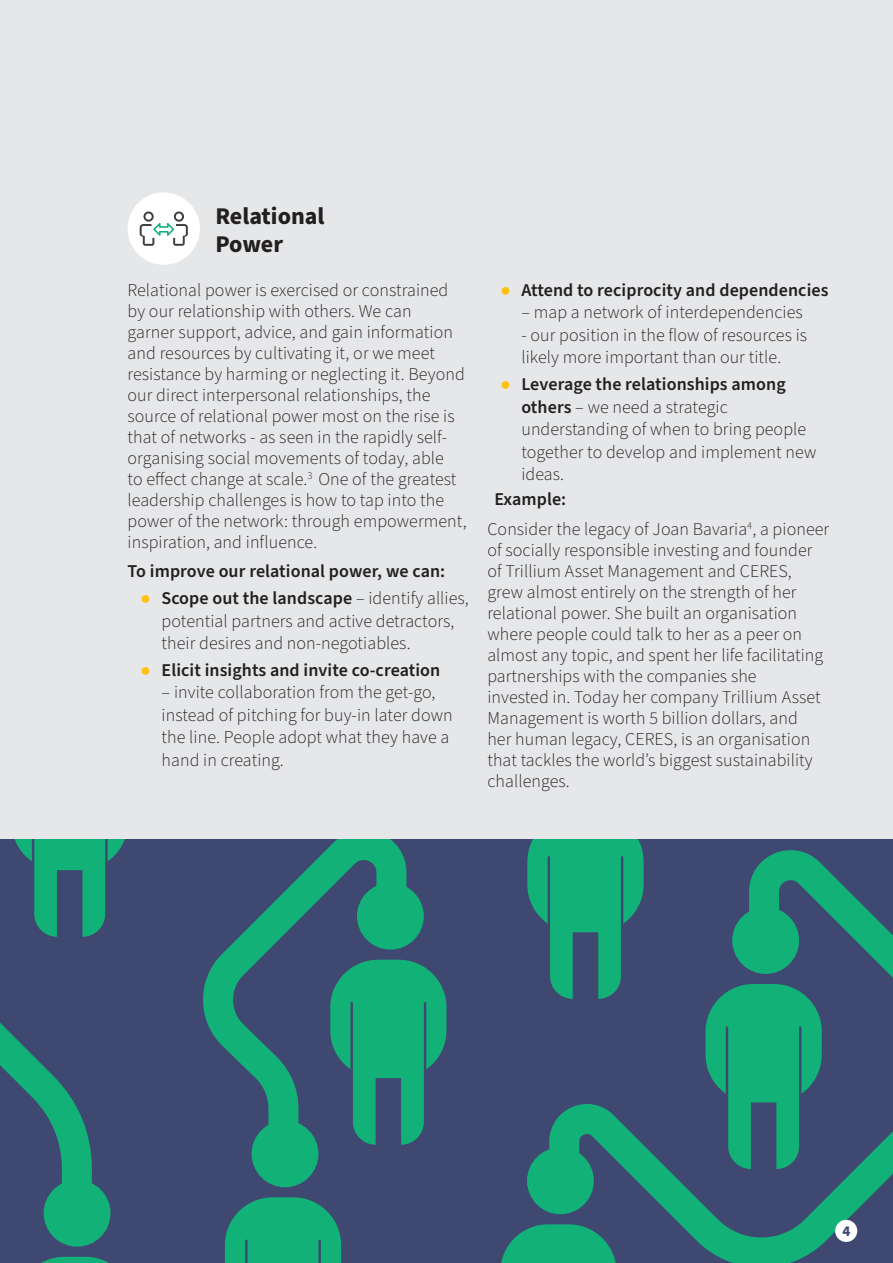
<style>
.page{position:relative;width:893px;height:1263px;background:#3e4871}
.page>*{position:absolute;margin:0;border:0;box-sizing:border-box;transform-origin:0 0}
.Heading_2{font:700 24px/28.8px "Source Sans Pro";color:#231f20}
.Body{font:300 18px/21px "Source Sans Pro";letter-spacing:.005em;color:#231f20}
.Body-2{font:600 18px "Source Sans Pro";letter-spacing:.005em;color:#231f20}
.Bullets{font:600 18px "Source Sans Pro";letter-spacing:.005em;color:#231f20}
.t1{font:700 15px "Source Sans Pro";color:#3e4871}
.s1{font-family:"Arial";font-weight:400;color:#fec210}
.s2{font-weight:600}
</style>
<div class="page">
<div style="left:252px;top:1120px;width:66px;height:67px;background:#12b178;border-radius:50%"></div>
<svg style="left:225px;top:1197px;width:116px;height:66px;background:#18a176"></svg>
<div style="left:44px;top:1180px;width:67px;height:66px;background:#12b178;border-radius:50%"></div>
<svg style="left:41px;top:1257px;width:68px;height:6px"></svg>
<div style="left:527px;top:1147px;width:67px;height:67px;background:#12b178;border-radius:50%"></div>
<svg style="left:501px;top:1226px;width:33px;height:37px"></svg>
<svg style="left:421px;top:965px;width:25px;height:168px"></svg>
<svg style="left:527px;top:838px;width:7px;height:71px"></svg>
<svg style="left:12px;top:838px;width:116px;height:99px"></svg>
<svg style="left:171px;top:838px;width:250px;height:327px"></svg>
<svg style="left:534px;top:838px;width:359px;height:425px"></svg>
<svg style="left:0;top:1023px;width:107px;height:196px"></svg>
<div style="left:835px;top:1220px;width:22px;height:22px;background:#fff;border-radius:50%"></div>
<div style="left:0;top:0;width:893px;height:838px;background:#e6e7e9"></div>
<div style="left:128px;top:192px;width:72px;height:73px;background:#fff;border-radius:50%"></div>
<svg style="left:140px;top:211px;width:48px;height:35px"></svg>
<p class="Heading_2" style="left:215px;top:202px;width:111px">Relational<br>Power</p>
<p class="Body" style="left:128px;top:280px;width:341px">Relational power is exercised or constrained by our relationship with others. We can<br>garner support, advice, and gain information and resources by cultivating it, or we meet resistance by harming or neglecting it. Beyond our direct interpersonal relationships, the source of relational power most on the rise is that of networks - as seen in the rapidly self&shy;organising social movements of today, able<br>to effect change at scale.<sup>3</sup> One of the greatest leadership challenges is how to tap into the power of the network: through empowerment, inspiration, and influence.</p>
<p class="Body-2" style="left:128px;top:559px;width:319px">To improve our relational power, we can:</p>
<p class="Body" style="left:162px;top:587px;width:309px;line-height:22.5px;text-indent:-21px"><span class="s1">●</span> <span class="s2">Scope out the landscape</span> – identify allies, potential partners and active detractors, their desires and non-negotiables.</p>
<p class="Body-2" style="left:140px;top:658px;width:302px"><span class="s1">●</span> Elicit insights and invite co-creation</p>
<p class="Body" style="left:162px;top:682px;width:293px;line-height:22.5px">– invite collaboration from the get-go, instead of pitching for buy-in later down the line. People adopt what they have a hand in creating.</p>
<p class="Body-2" style="left:500px;top:278px;width:330px"><span class="s1">●</span> Attend to reciprocity and dependencies</p>
<p class="Body" style="left:521px;top:302px;width:283px">– map a network of interdependencies</p>
<p class="Body" style="left:521px;top:324px;width:287px;line-height:22.5px">- our position in the flow of resources is likely more important than our title.</p>
<p class="Body" style="left:521px;top:373px;width:296px;line-height:22.5px;text-indent:-21px"><span class="s1">●</span> <span class="s2">Leverage the relationships among others</span> – we need a strategic understanding of when to bring people together to develop and implement new ideas.</p>
<p class="Bullets" style="left:494px;top:487px;width:73px">Example:</p>
<p class="Body" style="left:487px;top:519px;width:343px">Consider the legacy of Joan Bavaria<sup>4</sup>, a pioneer of socially responsible investing and founder of Trillium Asset Management and CERES, grew almost entirely on the strength of her relational power. She built an organisation where people could talk to her as a peer on almost any topic, and spent her life facilitating partnerships with the companies she<br>invested in. Today her company Trillium Asset Management is worth 5 billion dollars, and<br>her human legacy, CERES, is an organisation that tackles the world’s biggest sustainability challenges.</p>
<p class="t1" style="left:842px;top:1221px;width:9px">4</p>
</div>
